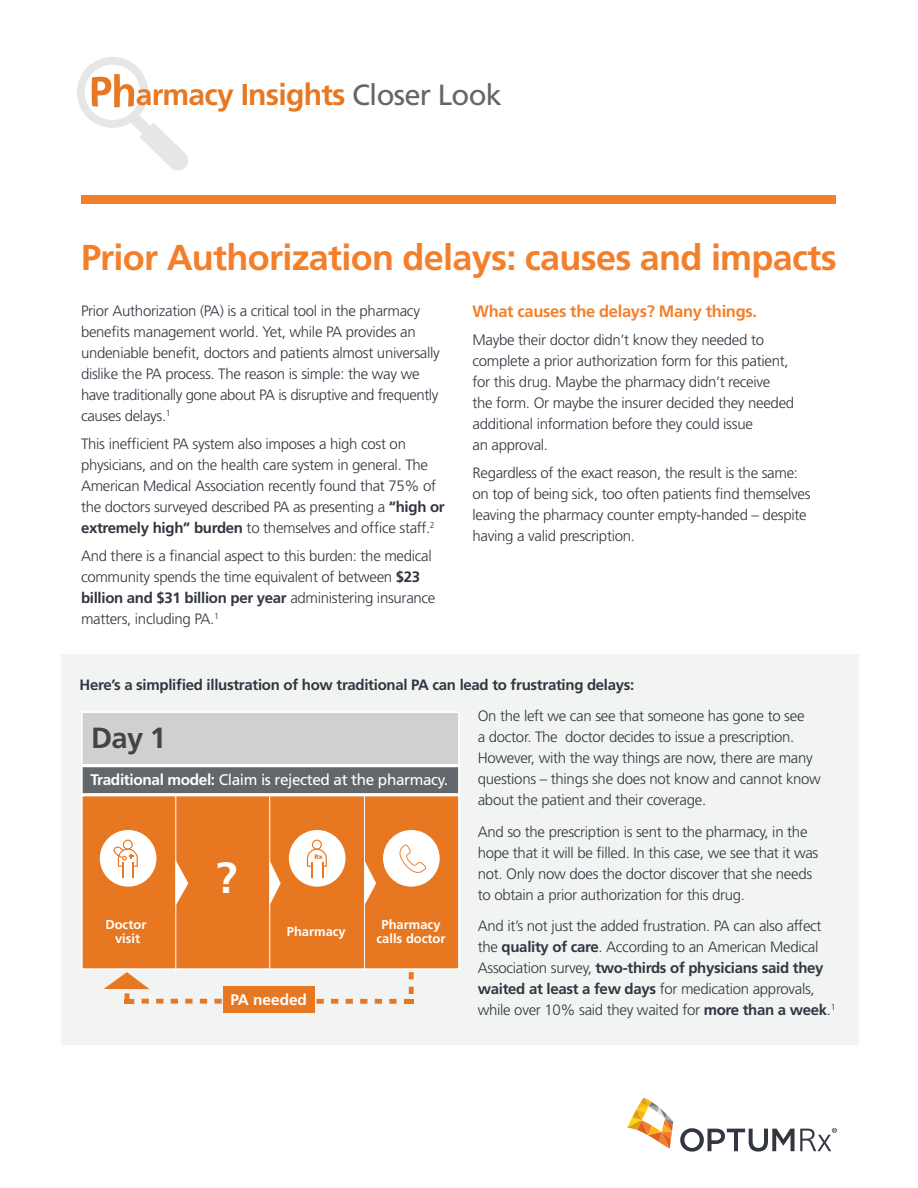
<style>
.page{position:relative;width:918px;height:1188px;background:#fff}
.page>*{position:absolute;margin:0;border:0;box-sizing:border-box;transform-origin:0 0}
.t1{font:700 43.65px "Frutiger";color:#fff}
.t2{font:700 36px "Frutiger";letter-spacing:-.02em;color:#f47f2a}
.t3{font:700 30.15px "Frutiger";letter-spacing:-.025em;color:#e87722}
.t4{font:700 29.1px "Frutiger";color:#434448}
.t5{font:700 16.5px "Frutiger";letter-spacing:-.02em;color:#f47f2a}
.t6{font:15.45px "Frutiger";letter-spacing:-.025em;color:#fff}
.t7{font:700 15.45px "Frutiger";color:#fff}
.t8{font:300 15px/21px "Frutiger";letter-spacing:-.02em;color:#323640}
.t9{font:700 15px "Frutiger";letter-spacing:-.02em;color:#323640}
.t10{font:700 12.9px/13.8px "Frutiger";color:#fff;text-align:center}
.t11{font:900 6.45px "Frutiger";color:#e87722}
.s1{font-weight:400;font-size:29.25px;color:#63666a}
.s2{font-weight:700}
</style>
<div class="page">
<div style="left:62px;top:654px;width:797px;height:391px;background:#f2f4f3"></div>
<div style="left:81px;top:196px;width:754px;height:8px;background:#f47f2a"></div>
<svg style="left:627px;top:1097px;width:46px;height:52px"></svg>
<svg style="left:680px;top:1128px;width:157px;height:24px"></svg>
<svg style="left:77px;top:57px;width:111px;height:114px"></svg>
<div style="left:82px;top:766px;width:377px;height:30px;background:#63666a"></div>
<div style="left:82px;top:712px;width:377px;height:54px;background:#d0d0ce"></div>
<div style="left:82px;top:796px;width:377px;height:173px;background:#e87722"></div>
<div style="left:100px;top:830px;width:56px;height:57px;background:#fff;border-radius:50%"></div>
<svg style="left:113px;top:840px;width:25px;height:38px"></svg>
<hr style="left:175px;top:796px;width:1px;height:173px;background:#fff">
<svg style="left:175px;top:860px;width:13px;height:46px"></svg>
<hr style="left:269px;top:796px;width:1px;height:173px;background:#fff">
<svg style="left:269px;top:860px;width:12px;height:46px"></svg>
<hr style="left:364px;top:796px;width:1px;height:173px;background:#fff">
<svg style="left:365px;top:861px;width:11px;height:43px"></svg>
<div style="left:289px;top:830px;width:57px;height:57px;background:#fff;border-radius:50%"></div>
<svg style="left:307px;top:840px;width:20px;height:38px"></svg>
<div style="left:383px;top:830px;width:57px;height:57px;background:#fff;border-radius:50%"></div>
<svg style="left:399px;top:844px;width:27px;height:29px"></svg>
<hr style="left:82px;top:793px;width:377px;height:3px;background:#fff">
<hr style="left:82px;top:764px;width:377px;height:3px;background:#fff">
<div style="left:81px;top:711px;width:379px;height:259px;border:2px solid #fff"></div>
<svg style="left:104px;top:954px;width:313px;height:50px"></svg>
<div style="left:223px;top:986px;width:92px;height:27px;background:#e87722"></div>
<div style="left:125px;top:999px;width:9px;height:5px;background:#e87722"></div>
<p class="t3" style="left:136px;top:77px;width:368px">armacy Insights <span class="s1">Closer Look</span></p>
<p class="t2" style="left:81px;top:236px;width:757px">Prior Authorization delays: causes and impacts</p>
<p class="t8" style="left:81px;top:301px;width:360px">Prior Authorization (PA) is a critical tool in the pharmacy benefits management world. Yet, while PA provides an undeniable benefit, doctors and patients almost universally dislike the PA process. The reason is simple: the way we have traditionally gone about PA is disruptive and frequently causes delays.<sup>1</sup></p>
<p class="t8" style="left:81px;top:433px;width:365px">This inefficient PA system also imposes a high cost on physicians, and on the health care system in general. The American Medical Association recently found that 75% of the doctors surveyed described PA as presenting a <span class="s2">“high or extremely high” burden</span> to themselves and office staff.<sup>2</sup></p>
<p class="t8" style="left:81px;top:545px;width:356px">And there is a financial aspect to this burden: the medical community spends the time equivalent of between <span class="s2">$23 billion and $31 billion per year</span> administering insurance matters, including PA.<sup>1</sup></p>
<p class="t5" style="left:472px;top:302px;width:286px">What causes the delays? Many things.</p>
<p class="t8" style="left:472px;top:329px;width:323px">Maybe their doctor didn’t know they needed to complete a prior authorization form for this patient, for this drug. Maybe the pharmacy didn’t receive the form. Or maybe the insurer decided they needed additional information before they could issue<br>an approval.</p>
<p class="t8" style="left:472px;top:462px;width:340px">Regardless of the exact reason, the result is the same: on top of being sick, too often patients find themselves leaving the pharmacy counter empty-handed – despite having a valid prescription.</p>
<p class="t9" style="left:80px;top:676px;width:556px">Here’s a simplified illustration of how traditional PA can lead to frustrating delays:</p>
<p class="t8" style="left:478px;top:705px;width:345px">On the left we can see that someone has gone to see<br>a doctor. The doctor decides to issue a prescription.<br>However, with the way things are now, there are many questions – things she does not know and cannot know about the patient and their coverage.</p>
<p class="t8" style="left:478px;top:821px;width:342px">And so the prescription is sent to the pharmacy, in the hope that it will be filled. In this case, we see that it was not. Only now does the doctor discover that she needs to obtain a prior authorization for this drug.</p>
<p class="t8" style="left:478px;top:916px;width:359px">And it’s not just the added frustration. PA can also affect the <span class="s2">quality of care</span>. According to an American Medical Association survey, <span class="s2">two-thirds of physicians said they waited at least a few days</span> for medication approvals, while over 10% said they waited for <span class="s2">more than a week</span>.<sup>1</sup></p>
<p class="t4" style="left:91px;top:720px;width:76px">Day 1</p>
<p class="t6" style="left:90px;top:770px;width:359px"><span class="s2">Traditional model:</span> Claim is rejected at the pharmacy.</p>
<p class="t11" style="left:314px;top:851px;width:10px">Rx</p>
<p class="t11" style="left:314px;top:852px;width:10px">Rx</p>
<p class="t1" style="left:215px;top:851px;width:23px">?</p>
<p class="t10" style="left:286px;top:924px;width:61px">Pharmacy</p>
<p class="t10" style="left:376px;top:916px;width:71px">Pharmacy calls doctor</p>
<p class="t10" style="left:105px;top:916px;width:43px">Doctor visit</p>
<p class="t7" style="left:230px;top:990px;width:78px">PA needed</p>
</div>
